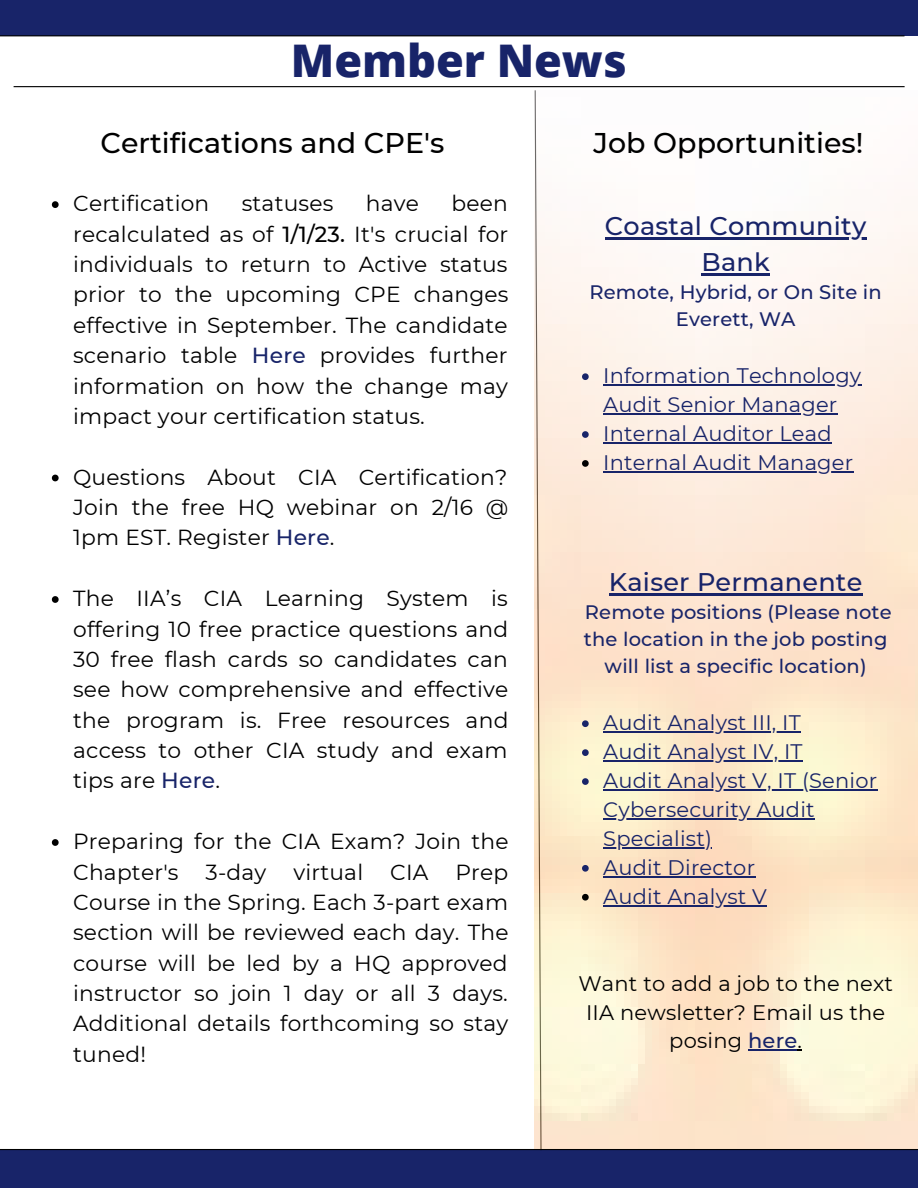
<style>
.page{position:relative;width:918px;height:1188px;background:#fff}
.page>*{position:absolute;margin:0;border:0;box-sizing:border-box;transform-origin:0 0}
.t1{font:800 45px "Open Sans";color:#182469}
.t2{font:500 28.5px "Montserrat";color:#000}
.t3{font:500 25.5px/35.5px "Montserrat";letter-spacing:.01em;color:#182469;text-align:center}
.t4{font:21.75px/30.3px "Montserrat";letter-spacing:.01em;color:#000;text-align:justify}
.t5{font:21px/29px "Montserrat";letter-spacing:.01em;color:#182469}
.t6{font:21px/29px "Montserrat";letter-spacing:.01em;color:#000;text-align:center}
.t7{font:500 19.5px/26.7px "Montserrat";letter-spacing:.01em;color:#182469;text-align:center}
.s1{font-weight:500}
.s2{font-weight:500;color:#182469}
</style>
<div class="page">
<hr style="left:14px;top:86px;width:891px;height:1px;background:#000">
<div style="left:0;top:1150px;width:917px;height:38px;background:#182469"></div>
<hr style="left:0;top:1149px;width:918px;height:1px;background:#000">
<div style="left:0;top:0;width:917px;height:35px;background:#182469"></div>
<hr style="left:0;top:35px;width:905px;height:1px;background:#000">
<svg style="left:534px;top:90px;width:8px;height:1061px"></svg>
<img style="left:535px;top:91px;width:383px;height:1058px">
<svg style="left:582px;top:373px;width:7px;height:7px"></svg>
<hr style="left:603px;top:384px;width:259px;height:2px;background:#182469">
<hr style="left:603px;top:413px;width:235px;height:2px;background:#182469">
<svg style="left:582px;top:431px;width:7px;height:7px"></svg>
<hr style="left:603px;top:442px;width:229px;height:1px;background:#182469">
<svg style="left:582px;top:460px;width:7px;height:7px"></svg>
<hr style="left:603px;top:471px;width:250px;height:1px;background:#182469">
<svg style="left:582px;top:720px;width:7px;height:7px"></svg>
<hr style="left:603px;top:732px;width:198px;height:1px;background:#182469">
<svg style="left:582px;top:749px;width:7px;height:7px"></svg>
<hr style="left:603px;top:760px;width:200px;height:2px;background:#182469">
<svg style="left:582px;top:778px;width:7px;height:7px"></svg>
<hr style="left:603px;top:789px;width:274px;height:1px;background:#182469">
<hr style="left:603px;top:818px;width:212px;height:1px;background:#182469">
<hr style="left:603px;top:847px;width:109px;height:1px;background:#182469">
<svg style="left:582px;top:865px;width:7px;height:7px"></svg>
<hr style="left:603px;top:876px;width:152px;height:1px;background:#182469">
<svg style="left:582px;top:894px;width:7px;height:7px"></svg>
<hr style="left:603px;top:905px;width:164px;height:1px;background:#182469">
<hr style="left:605px;top:238px;width:262px;height:2px;background:#182469">
<hr style="left:701px;top:273px;width:69px;height:2px;background:#182469">
<hr style="left:609px;top:594px;width:254px;height:2px;background:#182469">
<hr style="left:748px;top:1050px;width:50px;height:1px;background:#182469">
<svg style="left:52px;top:201px;width:7px;height:7px"></svg>
<svg style="left:52px;top:475px;width:7px;height:6px"></svg>
<svg style="left:52px;top:596px;width:7px;height:7px"></svg>
<svg style="left:52px;top:839px;width:7px;height:7px"></svg>
<h1 class="t1" style="left:291px;top:29px;width:338px">Member News</h1>
<h2 class="t2" style="left:100px;top:126px;width:346px">Certifications and CPE's</h2>
<p class="t4" style="left:73px;top:188px;width:138px">Certification</p>
<p class="t4" style="left:242px;top:188px;width:93px">statuses</p>
<p class="t4" style="left:366px;top:188px;width:55px">have</p>
<p class="t4" style="left:73px;top:188px;width:437px;text-indent:378px">been recalculated as of <span class="s1">1/1/23.</span> It's crucial for individuals to return to Active status prior to the upcoming CPE changes effective in September. The candidate scenario table <span class="s2">Here</span> provides further information on how the change may impact your certification status.</p>
<p class="t4" style="left:73px;top:462px;width:437px">Questions About CIA Certification?<br>Join the free HQ webinar on 2/16 @ 1pm EST. Register <span class="s2">Here</span>.</p>
<p class="t4" style="left:73px;top:583px;width:437px">The IIA’s CIA Learning System is offering 10 free practice questions and 30 free flash cards so candidates can see how comprehensive and effective the program is. Free resources and access to other CIA study and exam tips are <span class="s2">Here</span>.</p>
<p class="t4" style="left:73px;top:826px;width:437px">Preparing for the CIA Exam? Join the Chapter's 3-day virtual CIA Prep Course in the Spring. Each 3-part exam section will be reviewed each day. The course will be led by a HQ approved instructor so join 1 day or all 3 days.<br>Additional details forthcoming so stay tuned!</p>
<h2 class="t2" style="left:593px;top:126px;width:271px">Job Opportunities!</h2>
<p class="t3" style="left:605px;top:209px;width:263px">Coastal Community<br>Bank</p>
<p class="t7" style="left:589px;top:278px;width:294px">Remote, Hybrid, or On Site in<br>Everett, WA</p>
<p class="t5" style="left:603px;top:361px;width:260px">Information Technology<br>Audit Senior Manager<br>Internal Auditor Lead<br>Internal Audit Manager</p>
<p class="t3" style="left:609px;top:564px;width:255px">Kaiser Permanente</p>
<p class="t7" style="left:584px;top:599px;width:310px">Remote positions (Please note the location in the job posting will list a specific location)</p>
<p class="t5" style="left:603px;top:708px;width:275px">Audit Analyst III, IT<br>Audit Analyst IV, IT<br>Audit Analyst V, IT (Senior<br>Cybersecurity Audit<br>Specialist)<br>Audit Director<br>Audit Analyst V</p>
<p class="t6" style="left:578px;top:969px;width:316px">Want to add a job to the next<br>IIA newsletter? Email us the posing <span class="s2">here</span>.</p>
</div>
